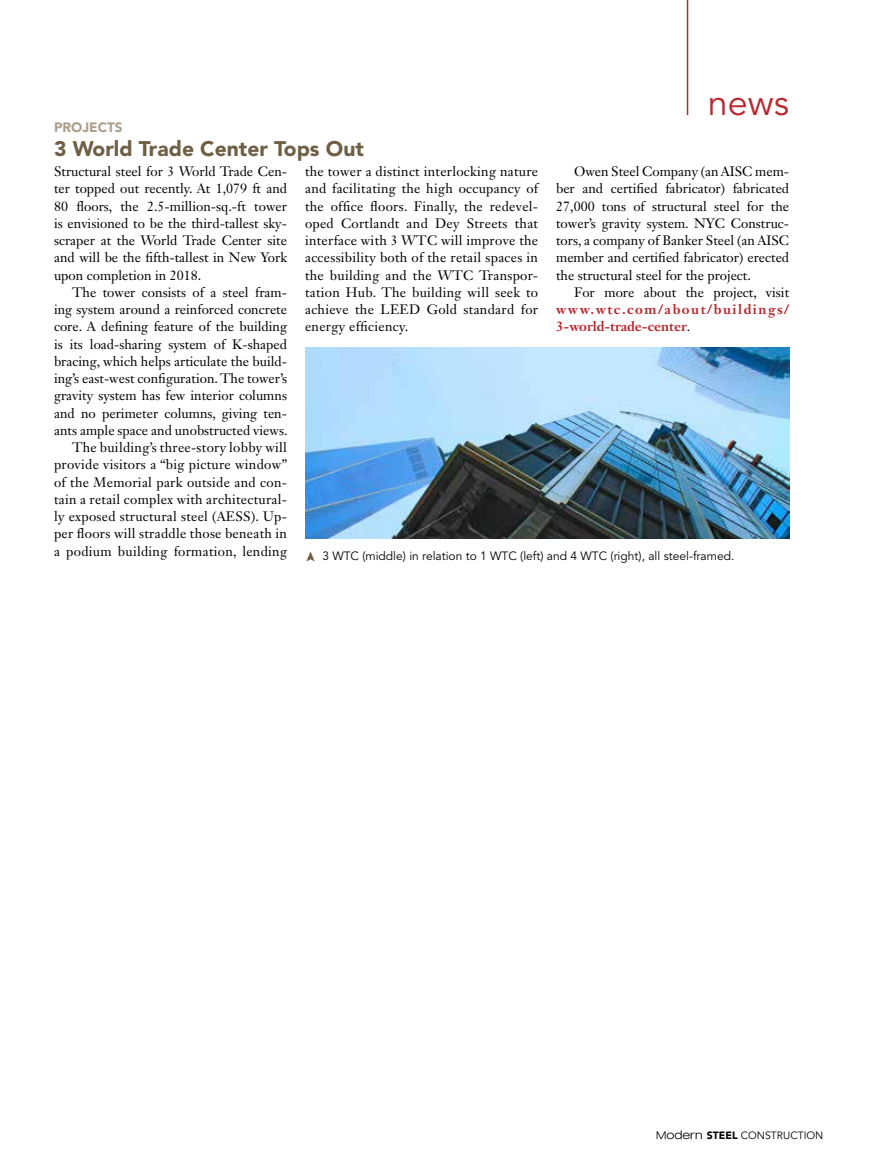
<style>
.page{position:relative;width:878px;height:1175px;background:#fff}
.page>*{position:absolute;margin:0;border:0;box-sizing:border-box;transform-origin:0 0}
.t1{font:36px "Avenir LT Std";color:#b8292f}
.t2{font:900 21px "Avenir LT Std";color:#6e5f45}
.t3{font:13.5px/17.2px "Janson Text LT Std";color:#000;text-align:justify}
.t4{font:700 13.5px/17.2px "Janson Text LT Std";letter-spacing:.115em;color:#b8292f}
.t5{font:900 13.5px "Avenir LT Std";color:#ad9e8c}
.t6{font:12px "Avenir LT Std";color:#000}
.t7{font:10.5px "Avenir LT Std";color:#000}
.s1{font-weight:400;color:#000}
.s2{font-family:"Helvetica Neue LT";font-weight:300;font-stretch:expanded}
.s3{font-family:"Helvetica Neue LT";font-weight:300;font-stretch:expanded;font-size:12px}
.s4{font-weight:900}
</style>
<div class="page">
<hr style="left:686px;top:0;width:2px;height:115px;background:#b8292f">
<img style="left:305px;top:347px;width:484px;height:191px">
<p class="t5" style="left:54px;top:119px;width:70px">PROJECTS</p>
<h2 class="t2" style="left:54px;top:136px;width:311px">3 World Trade Center Tops Out</h2>
<h1 class="t1" style="left:707px;top:82px;width:83px">news</h1>
<p class="t3" style="left:54px;top:163px;width:234px">Structural steel for 3 World Trade Cen&shy;ter topped out recently. At 1,079 ft and 80 floors, the 2.5-million-sq.-ft tower is envisioned to be the third-tallest sky&shy;scraper at the World Trade Center site and will be the fifth-tallest in New York upon completion in 2018.</p>
<p class="t3" style="left:54px;top:283px;width:235px;text-align:right">The tower consists of a steel fram&shy;ing system around a reinforced concrete core. A defining feature of the building is its load-sharing system of K-shaped bracing, which helps articulate the build&shy;ing’s east-west configuration. The tower’s gravity system has few interior columns and no perimeter columns, giving ten&shy;ants ample space and unobstructed views.<br>The building’s three-story lobby will provide visitors a “big picture window” of the Memorial park outside and con&shy;tain a retail complex with architectural&shy;ly exposed structural steel (AESS). Up&shy;per floors will straddle those beneath in a podium building formation, lending</p>
<p class="t3" style="left:305px;top:163px;width:234px">the tower a distinct interlocking nature and facilitating the high occupancy of the office floors. Finally, the redevel&shy;oped Cortlandt and Dey Streets that interface with 3 WTC will improve the accessibility both of the retail spaces in the building and the WTC Transpor&shy;tation Hub. The building will seek to achieve the LEED Gold standard for energy efficiency.</p>
<p class="t3" style="left:556px;top:163px;width:234px;text-indent:18px">Owen Steel Company (an AISC mem&shy;ber and certified fabricator) fabricated 27,000 tons of structural steel for the tower’s gravity system. NYC Construc&shy;tors, a company of Banker Steel (an AISC member and certified fabricator) erected the structural steel for the project.</p>
<p class="t3" style="left:574px;top:283px;width:216px">For more about the project, visit</p>
<p class="t4" style="left:556px;top:301px;width:235px">www.wtc.com/about/buildings/<br>3-world-trade-center<span class="s1">.</span></p>
<p class="t6" style="left:322px;top:549px;width:413px">3 WTC (middle) in relation to 1 WTC (left) and 4 WTC (right), all steel-framed.</p>
<p class="t7" style="left:656px;top:1129px;width:169px"><span class="s2">M</span><span class="s3">odern</span> <span class="s4">STEEL</span> CONSTRUCTION</p>
</div>
